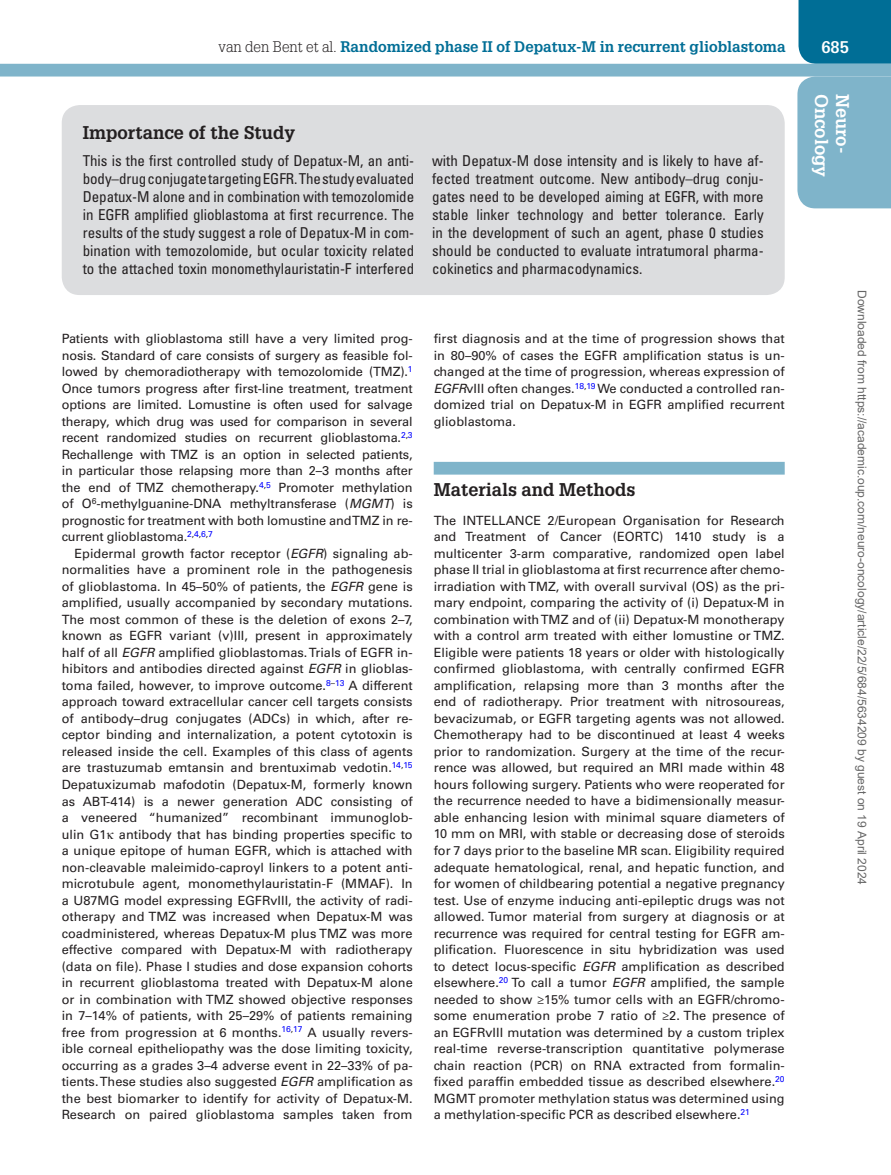
<style>
.page{position:relative;width:891px;height:1175px;background:#fff}
.page>*{position:absolute;margin:0;border:0;box-sizing:border-box;transform-origin:0 0}
.t1{font:700 18px "Glypha LT Std";color:#231f20}
.t2{font:700 18px "Glypha LT Std";color:#fff}
.t3{font:700 16.5px "Glypha LT Std";color:#fff}
.t4{font:condensed 15px/18px "Univers LT Std";letter-spacing:-.005em;color:#231f20;text-align:justify}
.t5{font:700 15px "Glypha LT Std";color:#006e96}
.t6{font:12.75px/16.5px "Univers LT Std";color:#231f20;text-align:justify}
.t7{font:12px "Arial";color:#666}
.s1{font-weight:300;color:#231f20}
.s2{font-style:italic}
.s3{font-family:"Gandhari Unicode"}
</style>
<div class="page">
<div style="left:799px;top:0;width:92px;height:64px;background:#006e96"></div>
<div style="left:797px;top:76px;width:94px;height:132px;background:#7fb4ca"></div>
<div style="left:0;top:64px;width:891px;height:12px;background:#7fb4ca"></div>
<div style="left:434px;top:462px;width:351px;height:12px;background:#7fb4ca"></div>
<div style="left:62px;top:105px;width:723px;height:190px;background:#dcdddf;border-radius:18px"></div>
<p class="t5" style="left:219px;top:37px;width:569px"><span class="s1">van den Bent et al.</span> Randomized phase II of Depatux-M in recurrent glioblastoma</p>
<p class="t3" style="left:821px;top:37px;width:29px">685</p>
<h1 class="t2" style="left:833px;top:94px;width:85px;rotate:90deg">Oncology</h1>
<h1 class="t2" style="left:854px;top:94px;width:61px;rotate:90deg">Neuro-</h1>
<h1 class="t1" style="left:83px;top:121px;width:214px">Importance of the Study</h1>
<p class="t4" style="left:83px;top:151px;width:333px">This is the first controlled study of Depatux-M, an anti&shy;body–drug conjugate targeting EGFR. The study evaluated Depatux-M alone and in combination with temozolomide in EGFR amplified glioblastoma at first recurrence. The results of the study suggest a role of Depatux-M in com&shy;bination with temozolomide, but ocular toxicity related to the attached toxin monomethylauristatin-F interfered</p>
<p class="t4" style="left:432px;top:151px;width:333px">with Depatux-M dose intensity and is likely to have af&shy;fected treatment outcome. New antibody–drug conju&shy;gates need to be developed aiming at EGFR, with more stable linker technology and better tolerance. Early in the development of such an agent, phase 0 studies should be conducted to evaluate intratumoral pharma&shy;cokinetics and pharmacodynamics.</p>
<p class="t6" style="left:62px;top:330px;width:353px">Patients with glioblastoma still have a very limited prog&shy;nosis. Standard of care consists of surgery as feasible fol&shy;lowed by chemoradiotherapy with temozolomide (TMZ).<sup>1<br></sup>Once tumors progress after first-line treatment, treatment options are limited. Lomustine is often used for salvage therapy, which drug was used for comparison in several recent randomized studies on recurrent glioblastoma.<sup>2</sup><sup>,</sup><sup>3<br></sup>Rechallenge with TMZ is an option in selected patients, in particular those relapsing more than 2–3 months after the end of TMZ chemotherapy.<sup>4</sup><sup>,</sup><sup>5</sup> Promoter methylation of O<sup>6</sup>-methylguanine-DNA methyltransferase (<span class="s2">MGMT</span>) is prognostic for treatment with both lomustine and TMZ in re&shy;current glioblastoma.<sup>2</sup><sup>,</sup><sup>4</sup><sup>,</sup><sup>6</sup><sup>,</sup><sup>7</sup></p>
<p class="t6" style="left:62px;top:545px;width:353px;text-indent:13px">Epidermal growth factor receptor (<span class="s2">EGFR</span>) signaling ab&shy;normalities have a prominent role in the pathogenesis of glioblastoma. In 45–50% of patients, the <span class="s2">EGFR</span> gene is amplified, usually accompanied by secondary mutations.<br>The most common of these is the deletion of exons 2–7, known as EGFR variant (v)III, present in approximately half of all <span class="s2">EGFR</span> amplified glioblastomas. Trials of EGFR in&shy;hibitors and antibodies directed against <span class="s2">EGFR</span> in glioblas&shy;toma failed, however, to improve outcome.<sup>8</sup><sup>–</sup><sup>13</sup> A different approach toward extracellular cancer cell targets consists of antibody–drug conjugates (ADCs) in which, after re&shy;ceptor binding and internalization, a potent cytotoxin is released inside the cell. Examples of this class of agents are trastuzumab emtansin and brentuximab vedotin.<sup>14</sup><sup>,</sup><sup>15<br></sup>Depatuxizumab mafodotin (Depatux-M, formerly known as ABT-414) is a newer generation ADC consisting of a veneered “humanized” recombinant immunoglob&shy;ulin G1<span class="s3">κ</span> antibody that has binding properties specific to a unique epitope of human EGFR, which is attached with non-cleavable maleimido-caproyl linkers to a potent anti&shy;microtubule agent, monomethylauristatin-F (MMAF). In a U87MG model expressing EGFRvIII, the activity of radi&shy;otherapy and TMZ was increased when Depatux-M was coadministered, whereas Depatux-M plus TMZ was more effective compared with Depatux-M with radiotherapy (data on file). Phase I studies and dose expansion cohorts in recurrent glioblastoma treated with Depatux-M alone or in combination with TMZ showed objective responses in 7–14% of patients, with 25–29% of patients remaining free from progression at 6 months.<sup>16</sup><sup>,</sup><sup>17</sup> A usually revers&shy;ible corneal epitheliopathy was the dose limiting toxicity, occurring as a grades 3–4 adverse event in 22–33% of pa&shy;tients. These studies also suggested <span class="s2">EGFR</span> amplification as the best biomarker to identify for activity of Depatux-M.<br>Research on paired glioblastoma samples taken from</p>
<p class="t6" style="left:434px;top:330px;width:353px">first diagnosis and at the time of progression shows that in 80–90% of cases the EGFR amplification status is un&shy;changed at the time of progression, whereas expression of <span class="s2">EGFR</span>vIII often changes.<sup>18</sup><sup>,</sup><sup>19</sup> We conducted a controlled ran&shy;domized trial on Depatux-M in EGFR amplified recurrent glioblastoma.</p>
<h1 class="t1" style="left:434px;top:478px;width:203px">Materials and Methods</h1>
<p class="t6" style="left:434px;top:512px;width:353px">The INTELLANCE 2/European Organisation for Research and Treatment of Cancer (EORTC) 1410 study is a multicenter 3-arm comparative, randomized open label phase II trial in glioblastoma at first recurrence after chemo&shy;irradiation with TMZ, with overall survival (OS) as the pri&shy;mary endpoint, comparing the activity of (i) Depatux-M in combination with TMZ and of (ii) Depatux-M monotherapy with a control arm treated with either lomustine or TMZ.<br>Eligible were patients 18 years or older with histologically confirmed glioblastoma, with centrally confirmed EGFR amplification, relapsing more than 3 months after the end of radiotherapy. Prior treatment with nitrosoureas, bevacizumab, or EGFR targeting agents was not allowed.<br>Chemotherapy had to be discontinued at least 4 weeks prior to randomization. Surgery at the time of the recur&shy;rence was allowed, but required an MRI made within 48 hours following surgery. Patients who were reoperated for the recurrence needed to have a bidimensionally measur&shy;able enhancing lesion with minimal square diameters of 10 mm on MRI, with stable or decreasing dose of steroids for 7 days prior to the baseline MR scan. Eligibility required adequate hematological, renal, and hepatic function, and for women of childbearing potential a negative pregnancy test. Use of enzyme inducing anti-epileptic drugs was not allowed. Tumor material from surgery at diagnosis or at recurrence was required for central testing for EGFR am&shy;plification. Fluorescence in situ hybridization was used to detect locus-specific <span class="s2">EGFR</span> amplification as described elsewhere.<sup>20</sup> To call a tumor <span class="s2">EGFR</span> amplified, the sample needed to show ≥15% tumor cells with an EGFR/chromo&shy;some enumeration probe 7 ratio of ≥2. The presence of an EGFRvIII mutation was determined by a custom triplex real-time reverse-transcription quantitative polymerase chain reaction (PCR) on RNA extracted from formalin&shy;fixed paraffin embedded tissue as described elsewhere.<sup>20<br></sup>MGMT promoter methylation status was determined using a methylation-specific PCR as described elsewhere.<sup>21</sup></p>
<p class="t7" style="left:866px;top:290px;width:596px;rotate:90deg">Downloaded from https://academic.oup.com/neuro-oncology/article/22/5/684/5634209 by guest on 19 April 2024</p>
</div>
